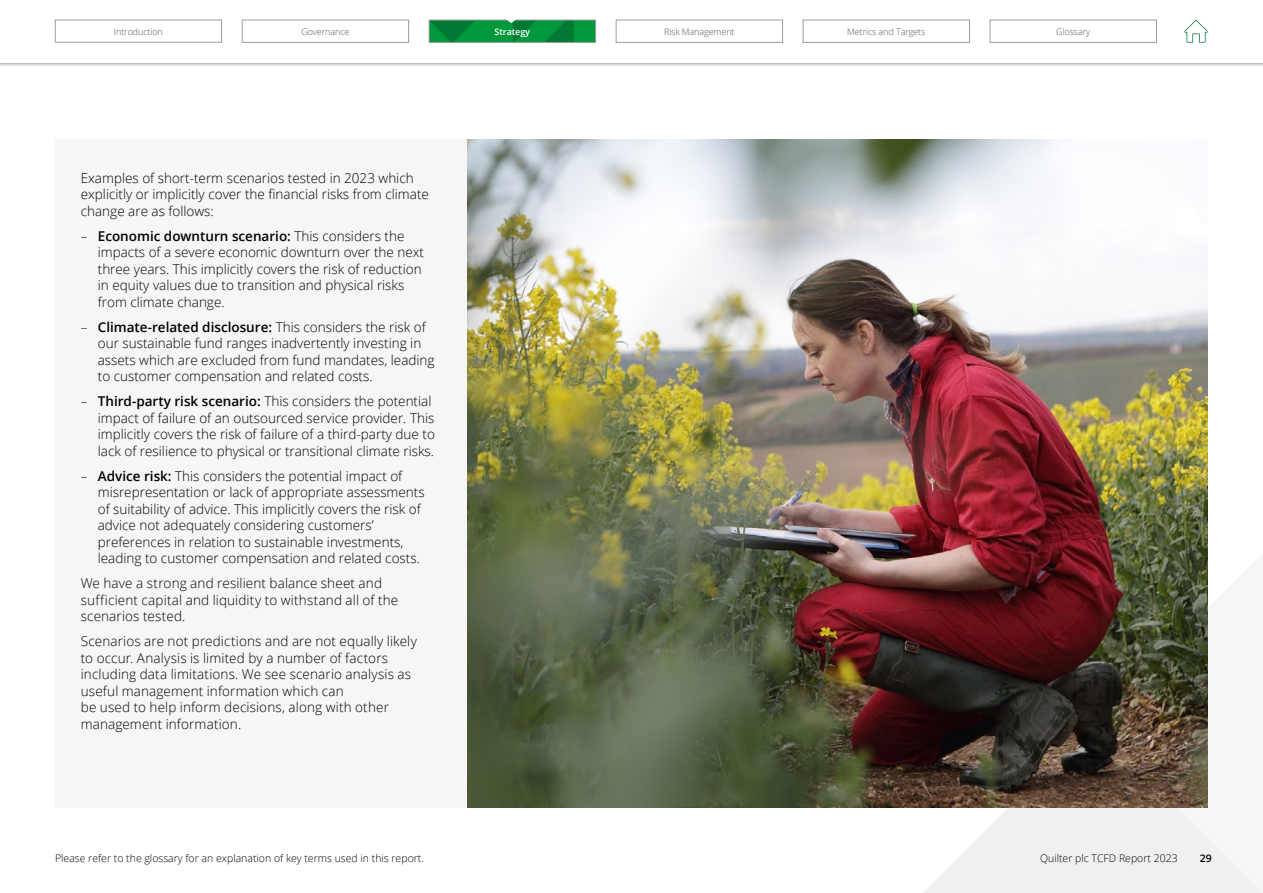
<style>
.page{position:relative;width:1263px;height:893px;background:#fff}
.page>*{position:absolute;margin:0;border:0;box-sizing:border-box;transform-origin:0 0}
.t1{font:300 13.5px/16.5px "Open Sans";color:#000}
.t2{font:300 10.5px "Open Sans";color:#000}
.t3{font:600 10.5px "Open Sans";color:#000}
.t4{font:300 9px "Open Sans";letter-spacing:-.01em;color:#575756}
.t5{font:600 9px "Open Sans";letter-spacing:-.01em;color:#fff}
.s1{font-weight:600}
</style>
<div class="page">
<svg style="left:923px;top:808px;width:340px;height:85px;fill:#f0f0f0"></svg>
<div style="left:55px;top:140px;width:1152px;height:668px;background:#f6f6f6"></div>
<img style="left:468px;top:140px;width:740px;height:668px">
<div style="left:0;top:0;width:1263px;height:67px;background:#000;opacity:.5"></div>
<div style="left:0;top:0;width:1263px;height:63px;background:#fff"></div>
<div style="left:242px;top:20px;width:167px;height:23px;border:1px solid #9d9d9c"></div>
<div style="left:616px;top:20px;width:167px;height:23px;border:1px solid #9d9d9c"></div>
<div style="left:990px;top:20px;width:167px;height:23px;border:1px solid #9d9d9c"></div>
<div style="left:574px;top:20px;width:21px;height:23px;background:#00983c"></div>
<div style="left:429px;top:20px;width:167px;height:23px;border:1px solid #9d9d9c"></div>
<svg style="left:429px;top:19px;width:145px;height:24px;background:#149046"></svg>
<div style="left:803px;top:20px;width:167px;height:23px;border:1px solid #9d9d9c"></div>
<div style="left:55px;top:20px;width:167px;height:22px;border:1px solid #9d9d9c"></div>
<svg style="left:1185px;top:20px;width:22px;height:23px"></svg>
<p class="t4" style="left:114px;top:25px;width:50px">Introduction</p>
<p class="t4" style="left:301px;top:25px;width:50px">Governance</p>
<p class="t5" style="left:495px;top:25px;width:37px">Strategy</p>
<p class="t4" style="left:664px;top:25px;width:72px">Risk Management</p>
<p class="t4" style="left:847px;top:25px;width:80px">Metrics and Targets</p>
<p class="t4" style="left:1056px;top:25px;width:35px">Glossary</p>
<p class="t1" style="left:81px;top:169px;width:350px">Examples of short-term scenarios tested in 2023 which explicitly or implicitly cover the financial risks from climate change are as follows:</p>
<p class="t1" style="left:98px;top:227px;width:328px;text-indent:-17px">– <span class="s1">Economic downturn scenario:</span> This considers the impacts of a severe economic downturn over the next three years. This implicitly covers the risk of reduction in equity values due to transition and physical risks from climate change.</p>
<p class="t1" style="left:98px;top:318px;width:338px;text-indent:-17px">– <span class="s1">Climate-related disclosure:</span> This considers the risk of our sustainable fund ranges inadvertently investing in assets which are excluded from fund mandates, leading to customer compensation and related costs.</p>
<p class="t1" style="left:98px;top:393px;width:339px;text-indent:-17px">– <span class="s1">Third-party risk scenario:</span> This considers the potential impact of failure of an outsourced service provider. This implicitly covers the risk of failure of a third-party due to lack of resilience to physical or transitional climate risks.</p>
<p class="t1" style="left:98px;top:467px;width:328px;text-indent:-17px">– <span class="s1">Advice risk:</span> This considers the potential impact of misrepresentation or lack of appropriate assessments of suitability of advice. This implicitly covers the risk of advice not adequately considering customers’ preferences in relation to sustainable investments, leading to customer compensation and related costs.</p>
<p class="t1" style="left:81px;top:575px;width:319px">We have a strong and resilient balance sheet and sufficient capital and liquidity to withstand all of the scenarios tested.</p>
<p class="t1" style="left:81px;top:633px;width:338px">Scenarios are not predictions and are not equally likely to occur. Analysis is limited by a number of factors including data limitations. We see scenario analysis as useful management information which can<br>be used to help inform decisions, along with other management information.</p>
<p class="t2" style="left:55px;top:851px;width:370px">Please refer to the glossary for an explanation of key terms used in this report.</p>
<p class="t2" style="left:1040px;top:851px;width:139px">Quilter plc TCFD Report 2023</p>
<p class="t3" style="left:1200px;top:851px;width:13px">29</p>
</div>
